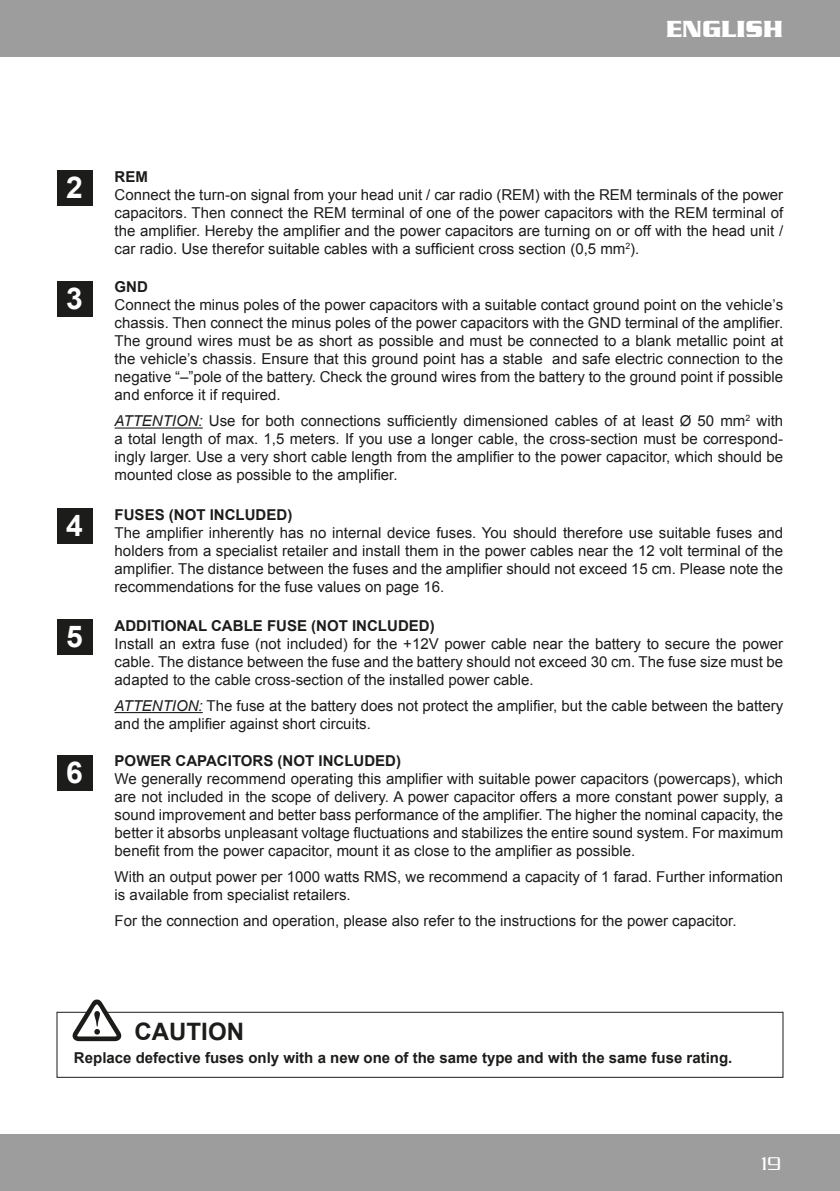
<style>
.page{position:relative;width:840px;height:1191px;background:#fff}
.page>*{position:absolute;margin:0;border:0;box-sizing:border-box;transform-origin:0 0}
.t1{font:700 30px "Arial";color:#fff}
.t2{font:700 24px "Serpentine";color:#fff}
.t3{font:700 24px "Arial";color:#1c1c1b}
.t4{font:300 20px "Serpentine";color:#fff}
.t5{font:15px/18px "Arial";color:#1c1c1b;text-align:justify}
.t6{font:700 15px "Arial";color:#1c1c1b}
.s1{font-style:italic}
</style>
<div class="page">
<div style="left:0;top:0;width:839px;height:57px;background:#9e9d9d"></div>
<div style="left:0;top:1134px;width:839px;height:57px;background:#9e9d9d"></div>
<div style="left:57px;top:1012px;width:725px;height:65px;border:1px solid #1c1c1b"></div>
<svg style="left:71px;top:999px;width:52px;height:42px"></svg>
<div style="left:57px;top:170px;width:35px;height:36px;background:#1c1c1b"></div>
<hr style="left:115px;top:712px;width:88px;height:1px;background:#1c1c1b">
<div style="left:57px;top:619px;width:35px;height:36px;background:#1c1c1b"></div>
<div style="left:57px;top:755px;width:35px;height:35px;background:#1c1c1b"></div>
<div style="left:57px;top:508px;width:35px;height:36px;background:#1c1c1b"></div>
<hr style="left:115px;top:427px;width:88px;height:1px;background:#1c1c1b">
<div style="left:57px;top:281px;width:35px;height:35px;background:#1c1c1b"></div>
<h2 class="t2" style="left:665px;top:13px;width:119px">ENGLISH</h2>
<h1 class="t1" style="left:66px;top:168px;width:18px">2</h1>
<h1 class="t1" style="left:66px;top:278px;width:18px">3</h1>
<h1 class="t1" style="left:66px;top:506px;width:18px">4</h1>
<h1 class="t1" style="left:66px;top:617px;width:18px">5</h1>
<h1 class="t1" style="left:66px;top:752px;width:18px">6</h1>
<p class="t6" style="left:115px;top:166px;width:35px">REM</p>
<p class="t5" style="left:115px;top:185px;width:669px">Connect the turn-on signal from your head unit / car radio (REM) with the REM terminals of the power capacitors. Then connect the REM terminal of one of the power capacitors with the REM terminal of the amplifier. Hereby the amplifier and the power capacitors are turning on or off with the head unit / car radio. Use therefor suitable cables with a sufficient cross section (0,5 mm<sup>2</sup>).</p>
<p class="t6" style="left:115px;top:277px;width:35px">GND</p>
<p class="t5" style="left:115px;top:296px;width:669px">Connect the minus poles of the power capacitors with a suitable contact ground point on the vehicle’s chassis. Then connect the minus poles of the power capacitors with the GND terminal of the amplifier.<br>The ground wires must be as short as possible and must be connected to a blank metallic point at the vehicle’s chassis. Ensure that this ground point has a stable and safe electric connection to the negative “–”pole of the battery. Check the ground wires from the battery to the ground point if possible and enforce it if required.</p>
<p class="t5" style="left:115px;top:412px;width:669px"><span class="s1">ATTENTION:</span> Use for both connections sufficiently dimensioned cables of at least Ø 50 mm<sup>2</sup> with a total length of max. 1,5 meters. If you use a longer cable, the cross-section must be correspond&shy;ingly larger. Use a very short cable length from the amplifier to the power capacitor, which should be mounted close as possible to the amplifier.</p>
<p class="t6" style="left:115px;top:504px;width:179px">FUSES (NOT INCLUDED)</p>
<p class="t5" style="left:115px;top:523px;width:669px">The amplifier inherently has no internal device fuses. You should therefore use suitable fuses and holders from a specialist retailer and install them in the power cables near the 12 volt terminal of the amplifier. The distance between the fuses and the amplifier should not exceed 15 cm. Please note the recommendations for the fuse values on page 16.</p>
<p class="t6" style="left:115px;top:616px;width:321px">ADDITIONAL CABLE FUSE (NOT INCLUDED)</p>
<p class="t5" style="left:115px;top:635px;width:669px">Install an extra fuse (not included) for the +12V power cable near the battery to secure the power cable. The distance between the fuse and the battery should not exceed 30 cm. The fuse size must be adapted to the cable cross-section of the installed power cable.</p>
<p class="t5" style="left:115px;top:697px;width:669px"><span class="s1">ATTENTION:</span> The fuse at the battery does not protect the amplifier, but the cable between the battery and the amplifier against short circuits.</p>
<p class="t6" style="left:115px;top:751px;width:288px">POWER CAPACITORS (NOT INCLUDED)</p>
<p class="t5" style="left:115px;top:770px;width:669px">We generally recommend operating this amplifier with suitable power capacitors (powercaps), which are not included in the scope of delivery. A power capacitor offers a more constant power supply, a sound improvement and better bass performance of the amplifier. The higher the nominal capacity, the better it absorbs unpleasant voltage fluctuations and stabilizes the entire sound system. For maximum benefit from the power capacitor, mount it as close to the amplifier as possible.</p>
<p class="t5" style="left:115px;top:868px;width:669px">With an output power per 1000 watts RMS, we recommend a capacity of 1 farad. Further information is available from specialist retailers.</p>
<p class="t5" style="left:115px;top:912px;width:623px">For the connection and operation, please also refer to the instructions for the power capacitor.</p>
<h2 class="t3" style="left:134px;top:1015px;width:111px">CAUTION</h2>
<p class="t6" style="left:74px;top:1048px;width:659px">Replace defective fuses only with a new one of the same type and with the same fuse rating.</p>
<h3 class="t4" style="left:760px;top:1152px;width:21px">19</h3>
</div>
